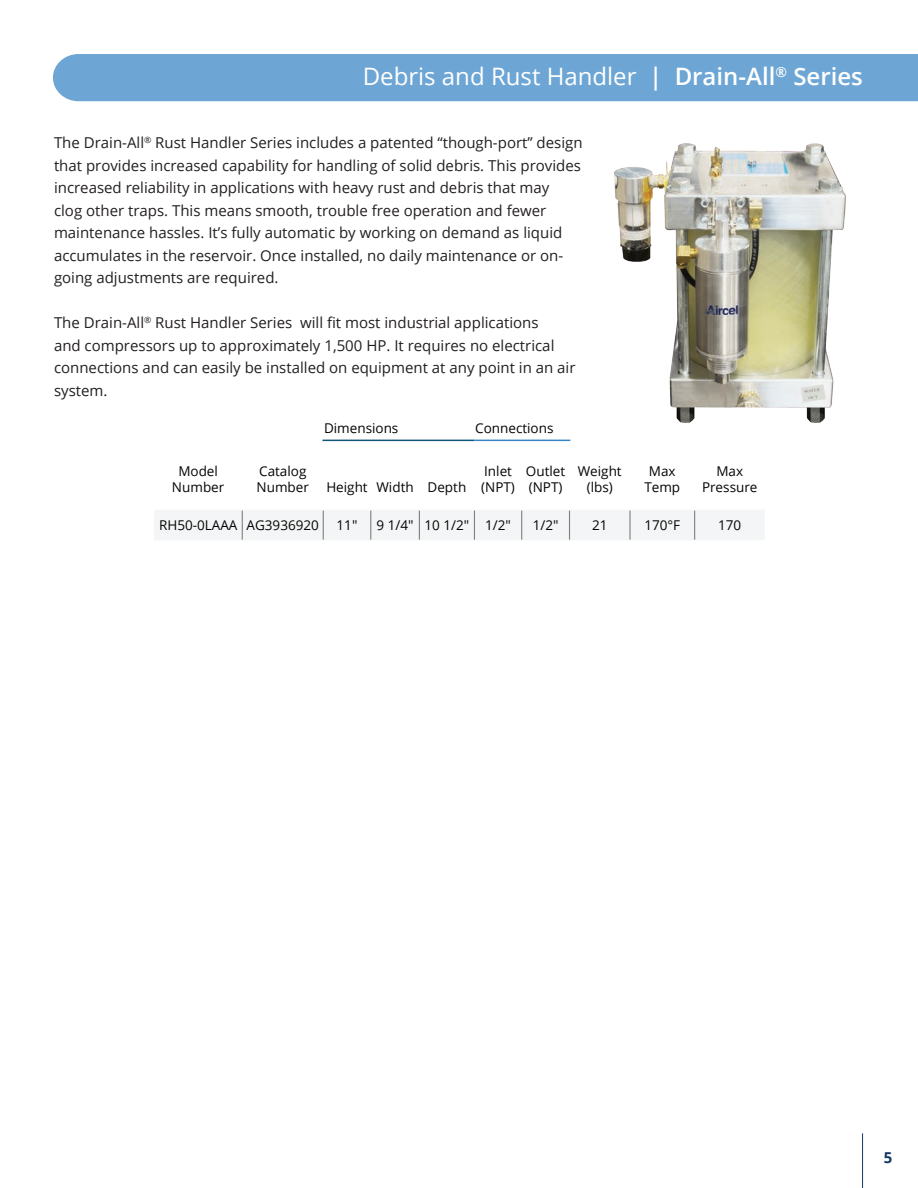
<style>
.page{position:relative;width:918px;height:1188px;background:#fff}
.page>*{position:absolute;margin:0;border:0;box-sizing:border-box;transform-origin:0 0}
.t1{font:24px "Open Sans";color:#fff}
.t2{font:15px/22.5px "Open Sans";color:#231f20}
.t3{font:700 15px "Open Sans";color:#153965}
.t4{font:13.5px/16.2px "Open Sans";color:#040503;text-align:center}
.s1{font-weight:600}
</style>
<div class="page">
<hr style="left:862px;top:1133px;width:1px;height:55px;background:#153965">
<div style="left:53px;top:54px;width:865px;height:47px;background:#6da6d5"></div>
<img style="left:614px;top:143px;width:232px;height:280px">
<div style="left:154px;top:510px;width:610px;height:30px;background:#f4f5f6"></div>
<hr style="left:474px;top:440px;width:96px;height:1px;background:#3685c6">
<hr style="left:322px;top:440px;width:152px;height:1px;background:#105679">
<h1 class="t1" style="left:363px;top:59px;width:502px">Debris and Rust Handler <span class="s1">| Drain-All</span><sup>®</sup> <span class="s1">Series</span></h1>
<p class="t2" style="left:54px;top:131px;width:530px">The Drain-All<sup>®</sup> Rust Handler Series includes a patented “though-port” design that provides increased capability for handling of solid debris. This provides increased reliability in applications with heavy rust and debris that may<br>clog other traps. This means smooth, trouble free operation and fewer maintenance hassles. It’s fully automatic by working on demand as liquid accumulates in the reservoir. Once installed, no daily maintenance or on&shy;going adjustments are required.</p>
<p class="t2" style="left:54px;top:311px;width:523px">The Drain-All<sup>®</sup> Rust Handler Series will fit most industrial applications<br>and compressors up to approximately 1,500 HP. It requires no electrical connections and can easily be installed on equipment at any point in an air system.</p>
<p class="t4" style="left:324px;top:420px;width:76px">Dimensions</p>
<p class="t4" style="left:475px;top:420px;width:80px">Connections</p>
<p class="t4" style="left:172px;top:463px;width:54px">Model<br>Number</p>
<p class="t4" style="left:257px;top:463px;width:54px;text-align:left">Catalog<br>Number</p>
<p class="t4" style="left:481px;top:463px;width:35px;text-align:left">Inlet (NPT)</p>
<p class="t4" style="left:526px;top:463px;width:41px;text-align:left">Outlet (NPT)</p>
<p class="t4" style="left:578px;top:463px;width:45px">Weight (lbs)</p>
<p class="t4" style="left:644px;top:463px;width:37px">Max<br>Temp</p>
<p class="t4" style="left:702px;top:463px;width:57px">Max<br>Pressure</p>
<p class="t4" style="left:326px;top:479px;width:141px">Height Width Depth</p>
<p class="t4" style="left:159px;top:517px;width:161px">RH50-0LAAA AG3936920</p>
<p class="t4" style="left:337px;top:517px;width:22px">11"</p>
<p class="t4" style="left:377px;top:517px;width:136px">9 1/4" 10 1/2" 1/2"</p>
<p class="t4" style="left:533px;top:517px;width:27px">1/2"</p>
<p class="t4" style="left:592px;top:517px;width:17px">21</p>
<p class="t4" style="left:644px;top:517px;width:37px">170°F</p>
<p class="t4" style="left:718px;top:517px;width:25px">170</p>
<p class="t3" style="left:884px;top:1147px;width:10px">5</p>
</div>
